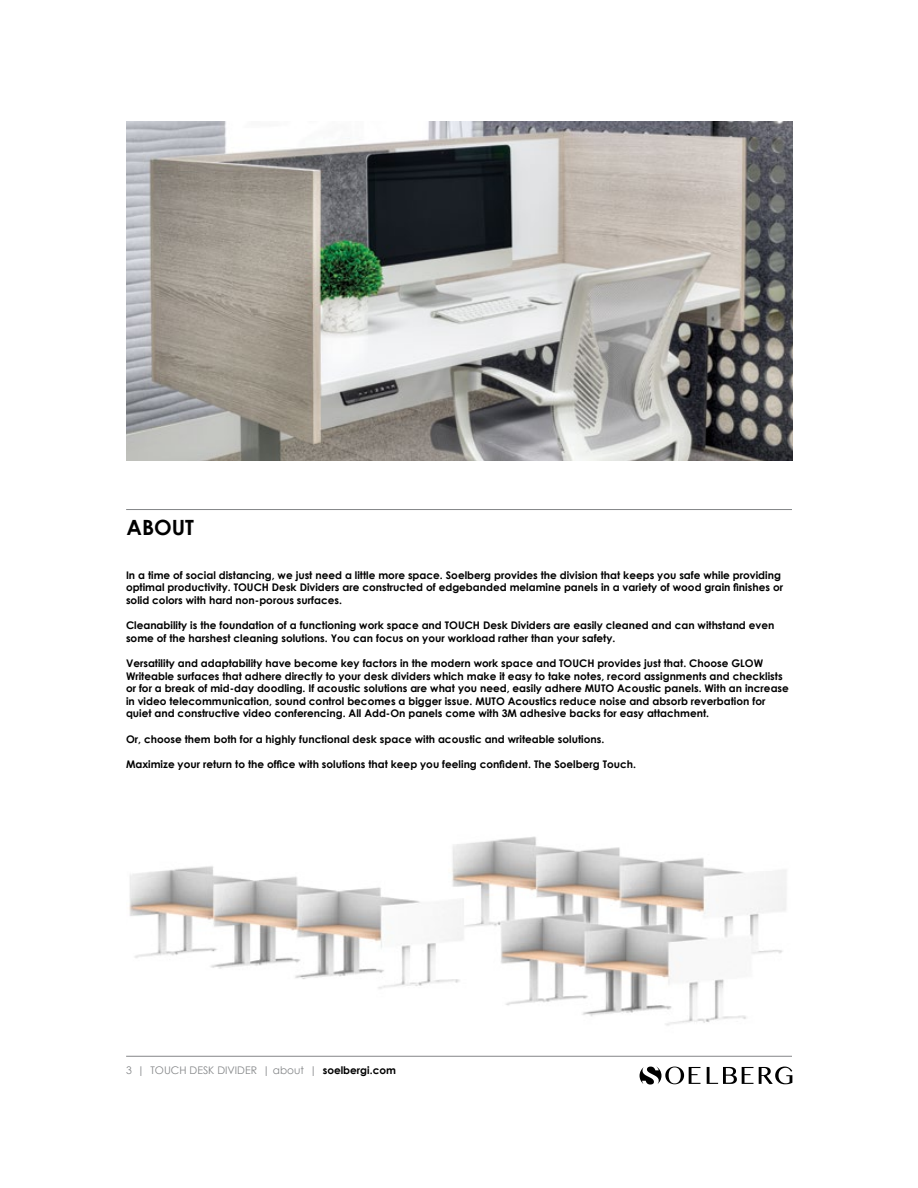
<style>
.page{position:relative;width:918px;height:1188px;background:#fff}
.page>*{position:absolute;margin:0;border:0;box-sizing:border-box;transform-origin:0 0}
.t1{font:700 21px "Century Gothic";color:#000}
.t2{font:700 10.5px/12.6px "Century Gothic";color:#000}
.t3{font:10.5px "Century Gothic";color:#848688}
.s1{font-weight:700;color:#000}
</style>
<div class="page">
<svg style="left:707px;top:1067px;width:46px;height:17px"></svg>
<svg style="left:759px;top:1067px;width:33px;height:17px"></svg>
<svg style="left:640px;top:1066px;width:60px;height:19px"></svg>
<hr style="left:126px;top:1056px;width:666px;height:1px;background:#848688">
<hr style="left:126px;top:509px;width:666px;height:1px;background:#848688">
<img style="left:129px;top:836px;width:657px;height:190px">
<img style="left:127px;top:122px;width:666px;height:338px">
<h1 class="t1" style="left:127px;top:514px;width:69px">ABOUT</h1>
<p class="t2" style="left:126px;top:568px;width:659px">In a time of social distancing, we just need a little more space. Soelberg provides the division that keeps you safe while providing optimal productivity. TOUCH Desk Dividers are constructed of edgebanded melamine panels in a variety of wood grain finishes or solid colors with hard non-porous surfaces.</p>
<p class="t2" style="left:126px;top:619px;width:650px">Cleanability is the foundation of a functioning work space and TOUCH Desk Dividers are easily cleaned and can withstand even some of the harshest cleaning solutions. You can focus on your workload rather than your safety.</p>
<p class="t2" style="left:126px;top:657px;width:664px">Versatility and adaptability have become key factors in the modern work space and TOUCH provides just that. Choose GLOW Writeable surfaces that adhere directly to your desk dividers which make it easy to take notes, record assignments and checklists or for a break of mid-day doodling. If acoustic solutions are what you need, easily adhere MUTO Acoustic panels. With an increase in video telecommunication, sound control becomes a bigger issue. MUTO Acoustics reduce noise and absorb reverbation for quiet and constructive video conferencing. All Add-On panels come with 3M adhesive backs for easy attachment.</p>
<p class="t2" style="left:126px;top:732px;width:480px">Or, choose them both for a highly functional desk space with acoustic and writeable solutions.</p>
<p class="t2" style="left:126px;top:757px;width:512px">Maximize your return to the office with solutions that keep you feeling confident. The Soelberg Touch.</p>
<p class="t3" style="left:126px;top:1064px;width:272px">3 | TOUCH DESK DIVIDER | about | <span class="s1">soelbergi.com</span></p>
</div>
